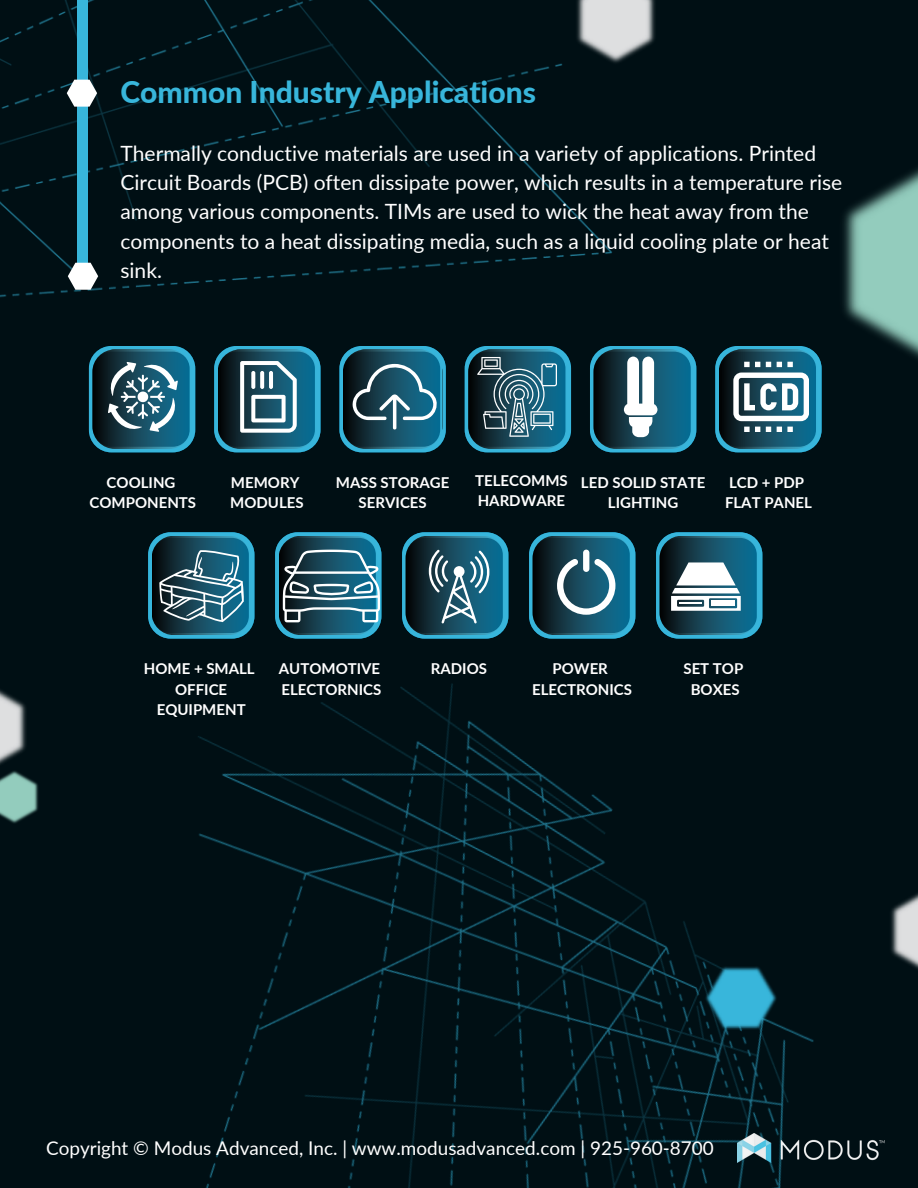
<style>
.page{position:relative;width:918px;height:1188px;background:#000f14}
.page>*{position:absolute;margin:0;border:0;box-sizing:border-box;transform-origin:0 0}
.t1{font:800 30px "Lato";color:#38b6db}
.t2{font:21px/29.2px "Lato";color:#fff}
.t3{font:18.9px "Lato";color:#fff}
.t4{font:700 15px "Lato";color:#fff}
</style>
<div class="page">
<img style="left:198px;top:604px;width:687px;height:584px">
<img style="left:0;top:0;width:697px;height:433px">
<div style="left:78px;top:0;width:9px;height:283px;background:#38b6db"></div>
<img style="left:570px;top:0;width:91px;height:65px">
<img style="left:0;top:773px;width:38px;height:51px">
<img style="left:0;top:690px;width:26px;height:83px">
<svg style="left:67px;top:80px;width:30px;height:27px"></svg>
<img style="left:891px;top:893px;width:27px;height:76px">
<img style="left:843px;top:168px;width:75px;height:190px">
<img style="left:703px;top:961px;width:75px;height:75px">
<img style="left:737px;top:1133px;width:147px;height:29px">
<svg style="left:68px;top:263px;width:30px;height:27px"></svg>
<svg style="left:89px;top:346px;width:106px;height:106px;background:#32697d"></svg>
<svg style="left:214px;top:346px;width:107px;height:106px"></svg>
<svg style="left:251px;top:371px;width:4px;height:18px"></svg>
<svg style="left:260px;top:371px;width:4px;height:18px"></svg>
<hr style="left:269px;top:371px;width:4px;height:18px;background:#fff;border-radius:2px">
<svg style="left:339px;top:346px;width:107px;height:106px;background:#2a6377"></svg>
<svg style="left:465px;top:346px;width:106px;height:106px;background:#30687c"></svg>
<svg style="left:590px;top:346px;width:106px;height:106px;background:#3b7184"></svg>
<svg style="left:715px;top:346px;width:107px;height:106px;background:#447789"></svg>
<svg style="left:148px;top:532px;width:106px;height:107px;background:#31687c"></svg>
<svg style="left:275px;top:532px;width:106px;height:107px;background:#396e81"></svg>
<svg style="left:402px;top:532px;width:106px;height:107px;background:#2b6377"></svg>
<svg style="left:529px;top:532px;width:106px;height:107px;background:#2a6377"></svg>
<div style="left:583px;top:550px;width:6px;height:22px;background:#fff;border-radius:3px"></div>
<svg style="left:656px;top:532px;width:106px;height:107px;background:#417688"></svg>
<div style="left:711px;top:601px;width:24px;height:5px;background:#fff"></div>
<p class="t1" style="left:120px;top:74px;width:417px">Common Industry Applications</p>
<p class="t2" style="left:120px;top:138px;width:723px">Thermally conductive materials are used in a variety of applications. Printed Circuit Boards (PCB) often dissipate power, which results in a temperature rise among various components. TIMs are used to wick the heat away from the components to a heat dissipating media, such as a liquid cooling plate or heat sink.</p>
<p class="t4" style="left:107px;top:473px;width:70px">COOLING</p>
<p class="t4" style="left:90px;top:493px;width:108px">COMPONENTS</p>
<p class="t4" style="left:231px;top:473px;width:70px">MEMORY</p>
<p class="t4" style="left:230px;top:493px;width:75px">MODULES</p>
<p class="t4" style="left:336px;top:473px;width:115px">MASS STORAGE</p>
<p class="t4" style="left:359px;top:493px;width:70px">SERVICES</p>
<p class="t4" style="left:475px;top:471px;width:94px">TELECOMMS</p>
<p class="t4" style="left:478px;top:492px;width:89px">HARDWARE</p>
<p class="t4" style="left:581px;top:473px;width:126px">LED SOLID STATE</p>
<p class="t4" style="left:608px;top:493px;width:72px">LIGHTING</p>
<p class="t4" style="left:729px;top:473px;width:77px">LCD + PDP</p>
<p class="t4" style="left:725px;top:493px;width:88px">FLAT PANEL</p>
<p class="t4" style="left:144px;top:659px;width:112px">HOME + SMALL</p>
<p class="t4" style="left:175px;top:680px;width:54px">OFFICE</p>
<p class="t4" style="left:157px;top:700px;width:90px">EQUIPMENT</p>
<p class="t4" style="left:279px;top:659px;width:103px">AUTOMOTIVE</p>
<p class="t4" style="left:281px;top:680px;width:101px">ELECTORNICS</p>
<p class="t4" style="left:431px;top:659px;width:58px">RADIOS</p>
<p class="t4" style="left:553px;top:659px;width:57px">POWER</p>
<p class="t4" style="left:532px;top:680px;width:101px">ELECTRONICS</p>
<p class="t4" style="left:683px;top:659px;width:61px">SET TOP</p>
<p class="t4" style="left:691px;top:680px;width:50px">BOXES</p>
<p class="t3" style="left:46px;top:1137px;width:669px">Copyright © Modus Advanced, Inc. | www.modusadvanced.com | 925-960-8700</p>
</div>
